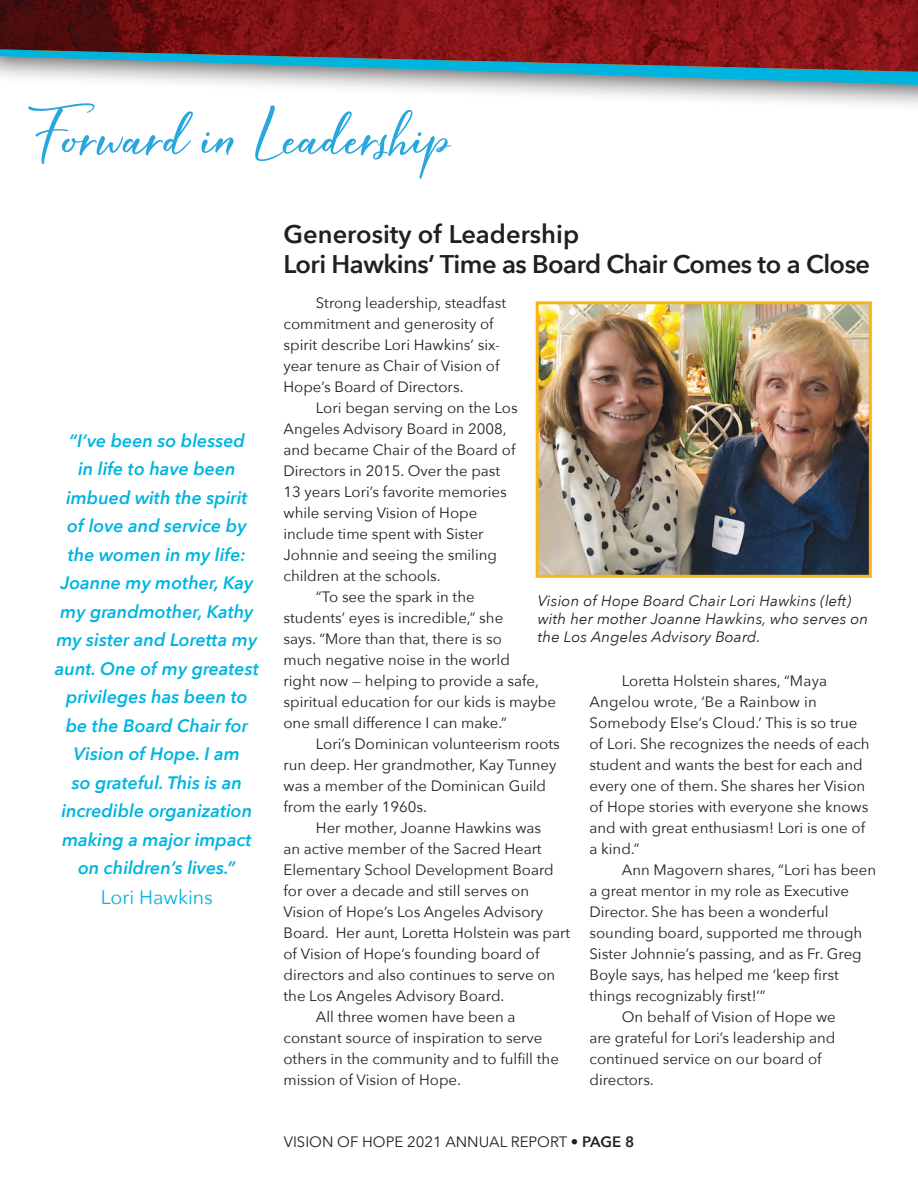
<style>
.page{position:relative;width:918px;height:1188px;background:#fff}
.page>*{position:absolute;margin:0;border:0;box-sizing:border-box;transform-origin:0 0}
.t1{font:72px "Hardwired Script Update";color:#28a7df}
.t2{font:600 25.5px/30.6px "Avenir Next";letter-spacing:-.02em;color:#231f20}
.t3{font:19.5px "Avenir Next";color:#00b4e0}
.t4{font:italic 600 18px/28.5px "Avenir Next";color:#00b4e0;text-align:center}
.t5{font:15px/21px "Avenir Next";color:#231f20}
.t6{font:italic 15px/18px "Avenir Next";letter-spacing:.01em;color:#231f20}
.s1{font-weight:600}
</style>
<div class="page">
<div style="left:0;top:14px;width:918px;height:127px;background:#231f20;opacity:.75"></div>
<svg style="left:0;top:72px;width:918px;height:13px"></svg>
<img style="left:0;top:0;width:918px;height:72px">
<img style="left:540px;top:305px;width:328px;height:269px">
<div style="left:536px;top:301px;width:336px;height:277px;border:3px solid #fbb416"></div>
<h1 class="t1" style="left:40px;top:87px;width:416px">Forward in Leadership</h1>
<p class="t4" style="left:55px;top:426px;width:206px">“I’ve been so blessed<br>in life to have been imbued with the spirit<br>of love and service by the women in my life:<br>Joanne my mother, Kay my grandmother, Kathy my sister and Loretta my aunt. One of my greatest privileges has been to be the Board Chair for<br>Vision of Hope. I am<br>so grateful. This is an incredible organization making a major impact on children’s lives.”</p>
<h3 class="t3" style="left:101px;top:880px;width:114px">Lori Hawkins</h3>
<h2 class="t2" style="left:284px;top:218px;width:588px">Generosity of Leadership<br>Lori Hawkins’ Time as Board Chair Comes to a Close</h2>
<p class="t5" style="left:284px;top:291px;width:224px;text-indent:32px">Strong leadership, steadfast commitment and generosity of spirit describe Lori Hawkins’ six&shy;year tenure as Chair of Vision of<br>Hope’s Board of Directors.</p>
<p class="t5" style="left:316px;top:396px;width:203px">Lori began serving on the Los</p>
<p class="t5" style="left:284px;top:417px;width:225px">Angeles Advisory Board in 2008,</p>
<p class="t5" style="left:284px;top:438px;width:233px">and became Chair of the Board of</p>
<p class="t5" style="left:284px;top:459px;width:218px">Directors in 2015. Over the past</p>
<p class="t5" style="left:284px;top:480px;width:225px">13 years Lori’s favorite memories</p>
<p class="t5" style="left:284px;top:501px;width:195px">while serving Vision of Hope</p>
<p class="t5" style="left:284px;top:522px;width:202px">include time spent with Sister</p>
<p class="t5" style="left:284px;top:543px;width:215px">Johnnie and seeing the smiling</p>
<p class="t5" style="left:284px;top:564px;width:159px">children at the schools.</p>
<p class="t5" style="left:316px;top:585px;width:160px">“To see the spark in the</p>
<p class="t5" style="left:284px;top:606px;width:221px">students’ eyes is incredible,” she</p>
<p class="t5" style="left:284px;top:627px;width:220px">says. “More than that, there is so</p>
<p class="t5" style="left:284px;top:648px;width:228px">much negative noise in the world</p>
<p class="t5" style="left:284px;top:669px;width:257px">right now — helping to provide a safe,</p>
<p class="t5" style="left:284px;top:690px;width:274px">spiritual education for our kids is maybe</p>
<p class="t5" style="left:284px;top:711px;width:225px">one small difference I can make.”</p>
<p class="t5" style="left:316px;top:732px;width:245px">Lori’s Dominican volunteerism roots</p>
<p class="t5" style="left:284px;top:753px;width:274px">run deep. Her grandmother, Kay Tunney</p>
<p class="t5" style="left:284px;top:774px;width:264px">was a member of the Dominican Guild</p>
<p class="t5" style="left:284px;top:795px;width:145px">from the early 1960s.</p>
<p class="t5" style="left:316px;top:816px;width:227px">Her mother, Joanne Hawkins was</p>
<p class="t5" style="left:284px;top:837px;width:260px">an active member of the Sacred Heart</p>
<p class="t5" style="left:284px;top:858px;width:272px">Elementary School Development Board</p>
<p class="t5" style="left:284px;top:879px;width:247px">for over a decade and still serves on</p>
<p class="t5" style="left:284px;top:900px;width:261px">Vision of Hope’s Los Angeles Advisory</p>
<p class="t5" style="left:284px;top:921px;width:288px">Board. Her aunt, Loretta Holstein was part</p>
<p class="t5" style="left:284px;top:942px;width:258px">of Vision of Hope’s founding board of</p>
<p class="t5" style="left:284px;top:963px;width:273px">directors and also continues to serve on</p>
<p class="t5" style="left:284px;top:984px;width:223px">the Los Angeles Advisory Board.</p>
<p class="t5" style="left:316px;top:1005px;width:201px">All three women have been a</p>
<p class="t5" style="left:284px;top:1026px;width:261px">constant source of inspiration to serve</p>
<p class="t5" style="left:284px;top:1047px;width:277px">others in the community and to fulfill the</p>
<p class="t5" style="left:284px;top:1068px;width:179px">mission of Vision of Hope.</p>
<p class="t6" style="left:538px;top:591px;width:332px">Vision of Hope Board Chair Lori Hawkins (left) with her mother Joanne Hawkins, who serves on the Los Angeles Advisory Board.</p>
<p class="t5" style="left:590px;top:669px;width:282px;text-indent:32px">Loretta Holstein shares, “Maya Angelou wrote, ‘Be a Rainbow in Somebody Else’s Cloud.’ This is so true of Lori. She recognizes the needs of each student and wants the best for each and every one of them. She shares her Vision of Hope stories with everyone she knows and with great enthusiasm! Lori is one of a kind.”</p>
<p class="t5" style="left:622px;top:858px;width:256px">Ann Magovern shares, “Lori has been</p>
<p class="t5" style="left:590px;top:879px;width:261px">a great mentor in my role as Executive</p>
<p class="t5" style="left:590px;top:900px;width:241px">Director. She has been a wonderful</p>
<p class="t5" style="left:590px;top:921px;width:274px">sounding board, supported me through</p>
<p class="t5" style="left:590px;top:942px;width:274px">Sister Johnnie’s passing, and as Fr. Greg</p>
<p class="t5" style="left:590px;top:963px;width:251px">Boyle says, has helped me ‘keep first</p>
<p class="t5" style="left:590px;top:984px;width:178px">things recognizably first!’”</p>
<p class="t5" style="left:622px;top:1005px;width:215px">On behalf of Vision of Hope we</p>
<p class="t5" style="left:590px;top:1026px;width:248px">are grateful for Lori’s leadership and</p>
<p class="t5" style="left:590px;top:1047px;width:234px">continued service on our board of</p>
<p class="t5" style="left:590px;top:1068px;width:66px">directors.</p>
<p class="t5" style="left:284px;top:1130px;width:352px">VISION OF HOPE 2021 ANNUAL REPORT • <span class="s1">PAGE 8</span></p>
</div>
